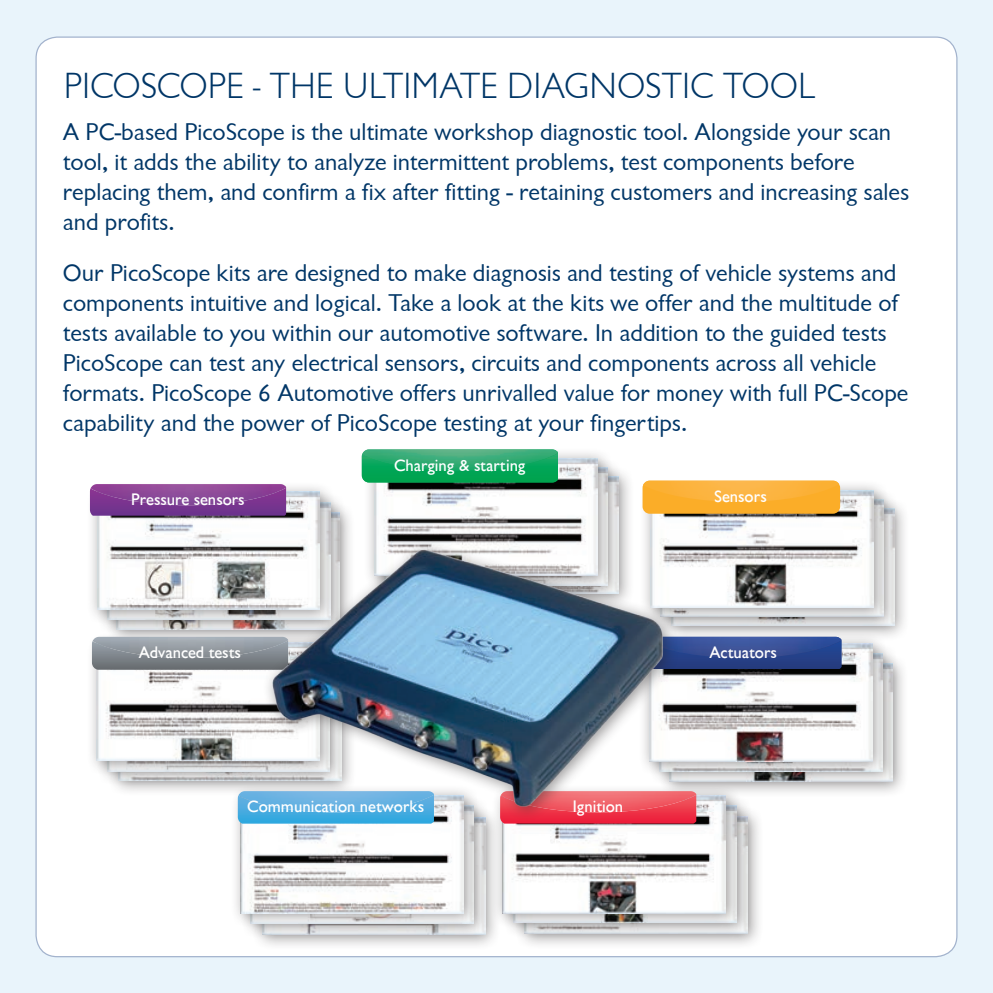
<style>
.page{position:relative;width:993px;height:993px;background:#fff}
.page>*{position:absolute;margin:0;border:0;box-sizing:border-box;transform-origin:0 0}
.t1{font:300 37.5px "Chantilly";color:#003667}
.t2{font:25px/30px "Chantilly";color:#003667}
.t3{font:500 17.25px "Chantilly";color:#fff}
</style>
<div class="page">
<div style="left:0;top:0;width:992px;height:992px;background:#e9f4fb"></div>
<div style="left:36px;top:37px;width:920px;height:919px;background:#fff;border-radius:21px"></div>
<div style="left:363px;top:447px;width:250px;height:144px;background:#231f20;opacity:.45"></div>
<img style="left:374px;top:458px;width:223px;height:33px">
<div style="left:660px;top:497px;width:250px;height:145px;background:#231f20;opacity:.45"></div>
<div style="left:648px;top:488px;width:251px;height:145px;background:#231f20;opacity:.45"></div>
<div style="left:639px;top:479px;width:250px;height:145px;background:#231f20;opacity:.45"></div>
<img style="left:689px;top:490px;width:184px;height:117px">
<div style="left:658px;top:652px;width:250px;height:145px;background:#231f20;opacity:.45"></div>
<div style="left:648px;top:642px;width:250px;height:145px;background:#231f20;opacity:.45"></div>
<div style="left:638px;top:632px;width:250px;height:145px;background:#231f20;opacity:.45"></div>
<img style="left:689px;top:643px;width:182px;height:117px">
<div style="left:107px;top:651px;width:249px;height:145px;background:#231f20;opacity:.45"></div>
<div style="left:96px;top:642px;width:249px;height:145px;background:#231f20;opacity:.45"></div>
<div style="left:85px;top:631px;width:250px;height:145px;background:#231f20;opacity:.45"></div>
<img style="left:97px;top:669px;width:147px;height:91px">
<div style="left:96px;top:490px;width:250px;height:145px;background:#231f20;opacity:.45"></div>
<div style="left:86px;top:480px;width:249px;height:145px;background:#231f20;opacity:.45"></div>
<img style="left:97px;top:515px;width:147px;height:94px">
<div style="left:251px;top:805px;width:250px;height:145px;background:#231f20;opacity:.45"></div>
<div style="left:239px;top:794px;width:251px;height:145px;background:#231f20;opacity:.45"></div>
<div style="left:229px;top:784px;width:251px;height:145px;background:#231f20;opacity:.45"></div>
<img style="left:241px;top:823px;width:222px;height:89px">
<div style="left:513px;top:804px;width:250px;height:145px;background:#231f20;opacity:.45"></div>
<div style="left:502px;top:793px;width:250px;height:145px;background:#231f20;opacity:.45"></div>
<div style="left:491px;top:784px;width:250px;height:145px;background:#231f20;opacity:.45"></div>
<img style="left:502px;top:795px;width:223px;height:117px">
<div style="left:362px;top:470px;width:195px;height:12px;background:#00a451"></div>
<img style="left:362px;top:449px;width:195px;height:21px">
<div style="left:642px;top:480px;width:197px;height:33px;background:#fbad28;border-radius:7px"></div>
<img style="left:643px;top:480px;width:195px;height:21px">
<div style="left:689px;top:657px;width:152px;height:11px;background:#253d82"></div>
<img style="left:689px;top:636px;width:152px;height:21px">
<svg style="left:92px;top:657px;width:152px;height:12px;background:#72787d"></svg>
<img style="left:92px;top:636px;width:152px;height:21px">
<div style="left:90px;top:505px;width:154px;height:10px;background:#71348e"></div>
<img style="left:90px;top:484px;width:196px;height:21px">
<img style="left:238px;top:790px;width:6px;height:22px">
<img style="left:689px;top:790px;width:7px;height:22px">
<img style="left:244px;top:491px;width:445px;height:357px">
<h1 class="t1" style="left:64px;top:65px;width:753px">PICOSCOPE - THE ULTIMATE DIAGNOSTIC TOOL</h1>
<p class="t2" style="left:63px;top:117px;width:847px">A PC-based PicoScope is the ultimate workshop diagnostic tool. Alongside your scan tool, it adds the ability to analyze intermittent problems, test components before replacing them, and confirm a fix after fitting - retaining customers and increasing sales and profits.</p>
<p class="t2" style="left:63px;top:258px;width:846px">Our PicoScope kits are designed to make diagnosis and testing of vehicle systems and components intuitive and logical. Take a look at the kits we offer and the multitude of tests available to you within our automotive software. In addition to the guided tests PicoScope can test any electrical sensors, circuits and components across all vehicle formats. PicoScope 6 Automotive offers unrivalled value for money with full PC-Scope capability and the power of PicoScope testing at your fingertips.</p>
<p class="t3" style="left:394px;top:455px;width:133px">Charging &amp; starting</p>
<p class="t3" style="left:714px;top:487px;width:54px">Sensors</p>
<p class="t3" style="left:131px;top:490px;width:115px">Pressure sensors</p>
<p class="t3" style="left:139px;top:643px;width:104px">Advanced tests</p>
<p class="t3" style="left:709px;top:643px;width:69px">Actuators</p>
<p class="t3" style="left:247px;top:797px;width:178px">Communication networks</p>
<p class="t3" style="left:572px;top:797px;width:52px">Ignition</p>
</div>
